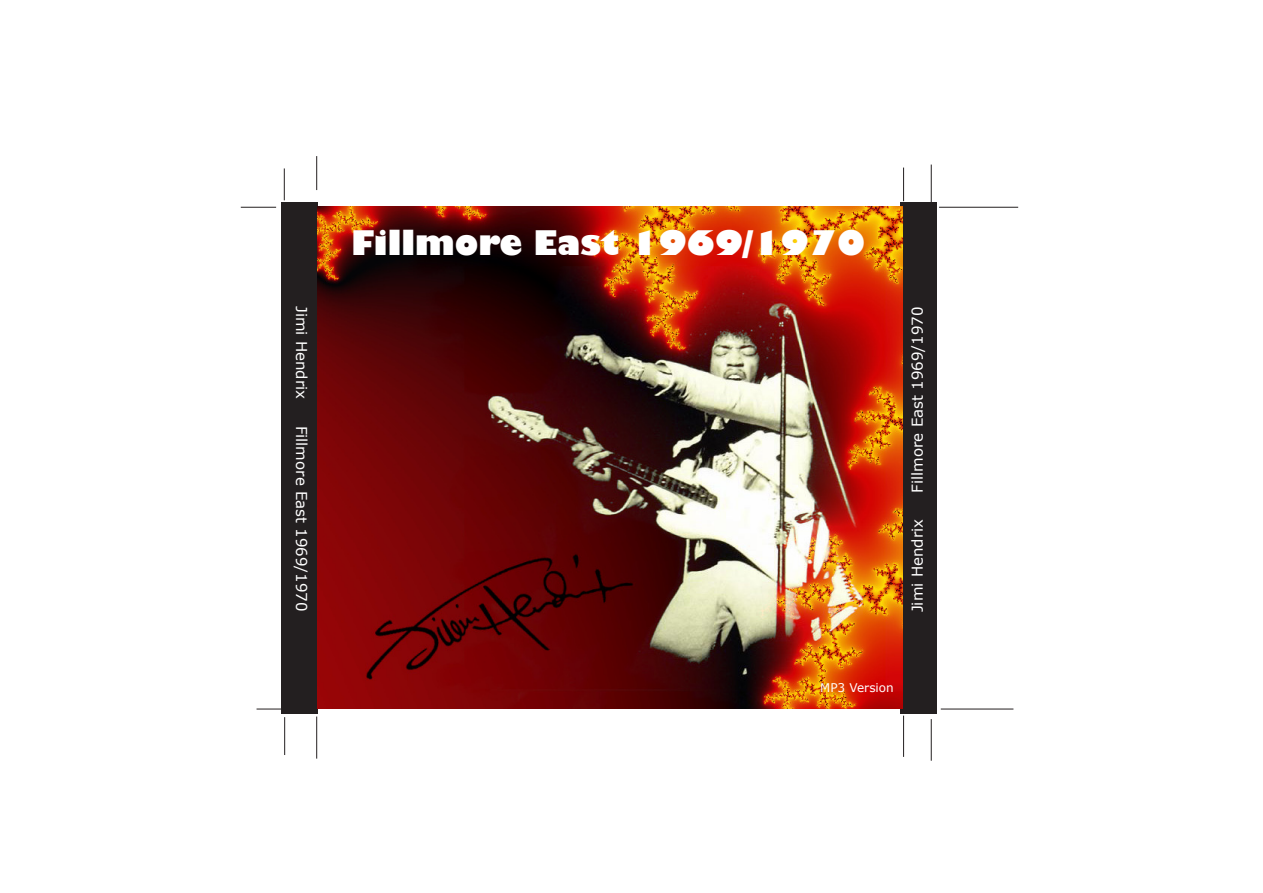
<style>
.page{position:relative;width:1263px;height:893px;background:#fff}
.page>*{position:absolute;margin:0;border:0;box-sizing:border-box;transform-origin:0 0}
.t1{font:800 33px "Gill Sans";color:#fff}
.t2{font:15px "Verdana";color:#fff}
.t3{font:12px "Verdana";color:#fff}
</style>
<div class="page">
<div style="left:281px;top:202px;width:36px;height:512px;background:#231f20"></div>
<div style="left:900px;top:202px;width:37px;height:512px;background:#231f20"></div>
<hr style="left:284px;top:168px;width:1px;height:32px;background:#231f20">
<hr style="left:316px;top:156px;width:1px;height:34px;background:#231f20">
<hr style="left:241px;top:207px;width:35px;height:1px;background:#231f20">
<svg style="left:257px;top:709px;width:24px;height:1px"></svg>
<hr style="left:284px;top:717px;width:1px;height:38px;background:#231f20">
<hr style="left:316px;top:716px;width:1px;height:43px;background:#231f20">
<hr style="left:903px;top:168px;width:1px;height:33px;background:#231f20">
<hr style="left:931px;top:165px;width:1px;height:37px;background:#231f20">
<hr style="left:939px;top:207px;width:79px;height:1px;background:#231f20">
<hr style="left:903px;top:716px;width:1px;height:41px;background:#231f20">
<hr style="left:931px;top:719px;width:1px;height:42px;background:#231f20">
<hr style="left:941px;top:709px;width:72px;height:1px;background:#231f20">
<img style="left:317px;top:206px;width:586px;height:503px">
<p class="t2" style="left:311px;top:306px;width:95px;rotate:90deg">Jimi Hendrix</p>
<p class="t2" style="left:311px;top:425px;width:187px;rotate:90deg">Fillmore East 1969/1970</p>
<p class="t1" style="left:351px;top:222px;width:516px">Fillmore East 1969/1970</p>
<p class="t2" style="left:908px;top:493px;width:187px;rotate:-90deg">Fillmore East 1969/1970</p>
<p class="t2" style="left:908px;top:612px;width:95px;rotate:-90deg">Jimi Hendrix</p>
<p class="t3" style="left:820px;top:680px;width:75px">MP3 Version</p>
<p class="t3" style="left:816px;top:684px;width:75px">MP3 Version</p>
</div>
